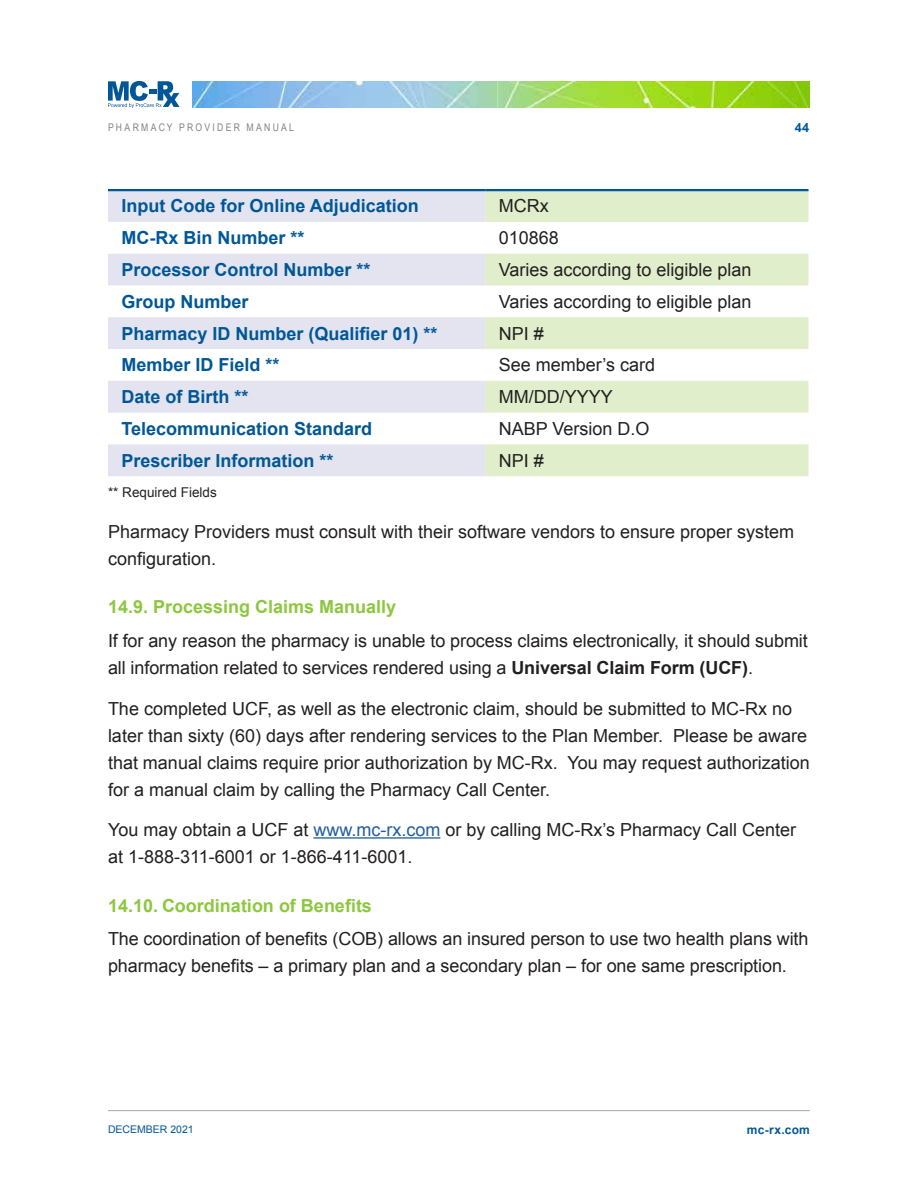
<style>
.page{position:relative;width:918px;height:1188px;background:#fff}
.page>*{position:absolute;margin:0;border:0;box-sizing:border-box;transform-origin:0 0}
.t1{font:18px/27px "Arial";color:#231f20}
.t2{font:700 18px "Arial";color:#005797}
.t3{font:700 18px "Arial";color:#8dc73f}
.t4{font:13.5px "Arial";color:#231f20}
.t5{font:700 12.75px "Arial";color:#005797}
.t6{font:700 12px "Arial";letter-spacing:.02em;color:#005797}
.t7{font:10.5px "Arial Narrow";letter-spacing:.225em;color:#808285}
.t8{font:10.5px "Arial";color:#005797}
.s1{font-weight:700}
.s2{color:#215e9f}
</style>
<div class="page">
<img style="left:193px;top:81px;width:616px;height:27px">
<svg style="left:108px;top:81px;width:72px;height:27px"></svg>
<hr style="left:108px;top:1110px;width:702px;height:1px;background:#a7a9ac">
<hr style="left:313px;top:837px;width:127px;height:2px;background:#215e9f">
<svg style="left:108px;top:191px;width:377px;height:285px;fill:#e3e4ef"></svg>
<svg style="left:485px;top:191px;width:323px;height:285px;fill:#e0eecb"></svg>
<hr style="left:108px;top:189px;width:377px;height:2px;background:#005797">
<hr style="left:485px;top:189px;width:323px;height:2px;background:#005797">
<p class="t7" style="left:108px;top:119px;width:188px">PHARMACY PROVIDER MANUAL</p>
<p class="t5" style="left:795px;top:119px;width:16px">44</p>
<p class="t2" style="left:122px;top:194px;width:299px">Input Code for Online Adjudication</p>
<p class="t1" style="left:499px;top:193px;width:51px">MCRx</p>
<p class="t2" style="left:122px;top:226px;width:185px">MC-Rx Bin Number **</p>
<p class="t1" style="left:499px;top:225px;width:62px">010868</p>
<p class="t2" style="left:122px;top:258px;width:251px">Processor Control Number **</p>
<p class="t1" style="left:499px;top:256px;width:254px">Varies according to eligible plan</p>
<p class="t2" style="left:122px;top:289px;width:129px">Group Number</p>
<p class="t1" style="left:499px;top:288px;width:254px">Varies according to eligible plan</p>
<p class="t2" style="left:122px;top:321px;width:318px">Pharmacy ID Number (Qualifier 01) **</p>
<p class="t1" style="left:499px;top:320px;width:47px">NPI #</p>
<p class="t2" style="left:122px;top:353px;width:160px">Member ID Field **</p>
<p class="t1" style="left:499px;top:352px;width:158px">See member’s card</p>
<p class="t2" style="left:122px;top:385px;width:129px">Date of Birth **</p>
<p class="t1" style="left:499px;top:384px;width:116px">MM/DD/YYYY</p>
<p class="t2" style="left:122px;top:417px;width:252px">Telecommunication Standard</p>
<p class="t1" style="left:499px;top:415px;width:152px">NABP Version D.O</p>
<p class="t2" style="left:122px;top:448px;width:214px">Prescriber Information **</p>
<p class="t1" style="left:499px;top:447px;width:47px">NPI #</p>
<p class="t4" style="left:108px;top:484px;width:110px">** Required Fields</p>
<p class="t1" style="left:108px;top:518px;width:688px">Pharmacy Providers must consult with their software vendors to ensure proper system configuration.</p>
<p class="t3" style="left:108px;top:595px;width:290px">14.9. Processing Claims Manually</p>
<p class="t1" style="left:108px;top:627px;width:701px">If for any reason the pharmacy is unable to process claims electronically, it should submit all information related to services rendered using a <span class="s1">Universal Claim Form (UCF)</span>.</p>
<p class="t1" style="left:108px;top:695px;width:703px">The completed UCF, as well as the electronic claim, should be submitted to MC-Rx no later than sixty (60) days after rendering services to the Plan Member. Please be aware that manual claims require prior authorization by MC-Rx. You may request authorization for a manual claim by calling the Pharmacy Call Center.</p>
<p class="t1" style="left:108px;top:816px;width:690px">You may obtain a UCF at <span class="s2">www.mc-rx.com</span> or by calling MC-Rx’s Pharmacy Call Center at 1-888-311-6001 or 1-866-411-6001.</p>
<p class="t3" style="left:108px;top:893px;width:266px">14.10. Coordination of Benefits</p>
<p class="t1" style="left:108px;top:926px;width:702px">The coordination of benefits (COB) allows an insured person to use two health plans with pharmacy benefits – a primary plan and a secondary plan – for one same prescription.</p>
<p class="t8" style="left:108px;top:1122px;width:87px">DECEMBER 2021</p>
<p class="t6" style="left:747px;top:1121px;width:65px">mc-rx.com</p>
</div>
